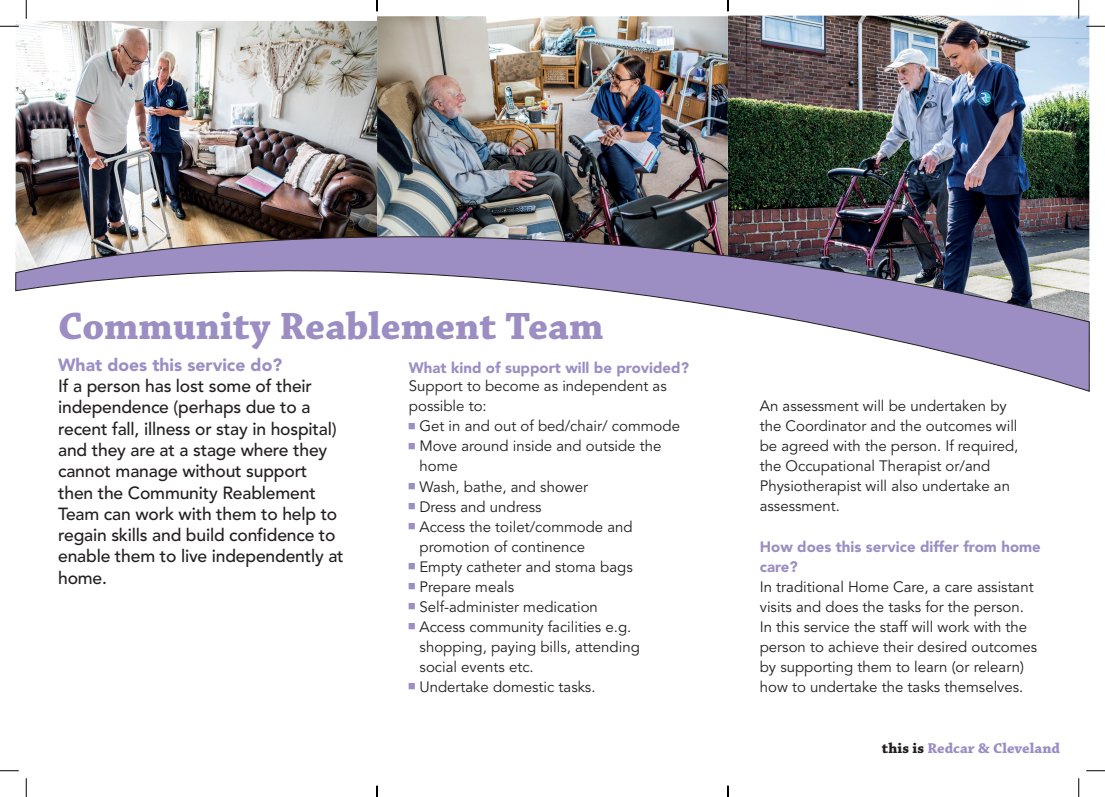
<style>
.page{position:relative;width:1105px;height:797px;background:#fff}
.page>*{position:absolute;margin:0;border:0;box-sizing:border-box;transform-origin:0 0}
.t1{font:700 40px "Chaparral Pro";color:#9c8dc3}
.t2{font:500 17.5px/21.2px "Avenir LT Std";letter-spacing:-.01em;color:#231f20}
.t3{font:900 17.5px "Avenir LT Std";color:#9c8dc3}
.t4{font:15px/20px "Avenir LT Std";color:#231f20}
.t5{font:900 15px/20px "Avenir LT Std";color:#9c8dc3}
.t6{font:700 15px "Chaparral Pro";letter-spacing:.005em;color:#9c8dc3}
.s1{color:#231f20}
</style>
<div class="page">
<img style="left:16px;top:21px;width:361px;height:144px">
<img style="left:728px;top:16px;width:361px;height:149px">
<img style="left:377px;top:16px;width:351px;height:149px">
<img style="left:16px;top:165px;width:1073px;height:226px">
<svg style="left:0;top:25px;width:19px;height:2px"></svg>
<svg style="left:1086px;top:25px;width:19px;height:2px"></svg>
<svg style="left:0;top:770px;width:19px;height:1px"></svg>
<svg style="left:1086px;top:770px;width:19px;height:1px"></svg>
<svg style="left:25px;top:0;width:2px;height:19px"></svg>
<svg style="left:25px;top:778px;width:2px;height:19px"></svg>
<svg style="left:1078px;top:0;width:1px;height:19px"></svg>
<svg style="left:1078px;top:778px;width:1px;height:19px"></svg>
<svg style="left:376px;top:0;width:2px;height:11px"></svg>
<svg style="left:376px;top:785px;width:2px;height:12px"></svg>
<svg style="left:727px;top:0;width:2px;height:11px"></svg>
<svg style="left:727px;top:785px;width:2px;height:12px"></svg>
<h1 class="t1" style="left:58px;top:302px;width:547px">Community Reablement Team</h1>
<p class="t5" style="left:409px;top:357px;width:282px">What kind of support will be provided?</p>
<p class="t4" style="left:409px;top:377px;width:259px">Support to become as independent as possible to:</p>
<p class="t4" style="left:419px;top:417px;width:262px">Get in and out of bed/chair/ commode<br>Move around inside and outside the home<br>Wash, bathe, and shower<br>Dress and undress<br>Access the toilet/commode and promotion of continence<br>Empty catheter and stoma bags<br>Prepare meals<br>Self-administer medication<br>Access community facilities e.g. shopping, paying bills, attending social events etc.<br>Undertake domestic tasks.</p>
<p class="t3" style="left:58px;top:354px;width:225px">What does this service do?</p>
<p class="t2" style="left:58px;top:376px;width:287px">If a person has lost some of their independence (perhaps due to a recent fall, illness or stay in hospital) and they are at a stage where they cannot manage without support then the Community Reablement<br>Team can work with them to help to regain skills and build confidence to enable them to live independently at home.</p>
<p class="t4" style="left:760px;top:397px;width:260px">An assessment will be undertaken by the Coordinator and the outcomes will be agreed with the person. If required, the Occupational Therapist or/and Physiotherapist will also undertake an assessment.</p>
<p class="t5" style="left:760px;top:536px;width:283px">How does this service differ from home care?</p>
<p class="t4" style="left:760px;top:576px;width:279px">In traditional Home Care, a care assistant visits and does the tasks for the person.<br>In this service the staff will work with the person to achieve their desired outcomes by supporting them to learn (or relearn) how to undertake the tasks themselves.</p>
<p class="t6" style="left:882px;top:739px;width:180px"><span class="s1">this is</span> Redcar &amp; Cleveland</p>
</div>
